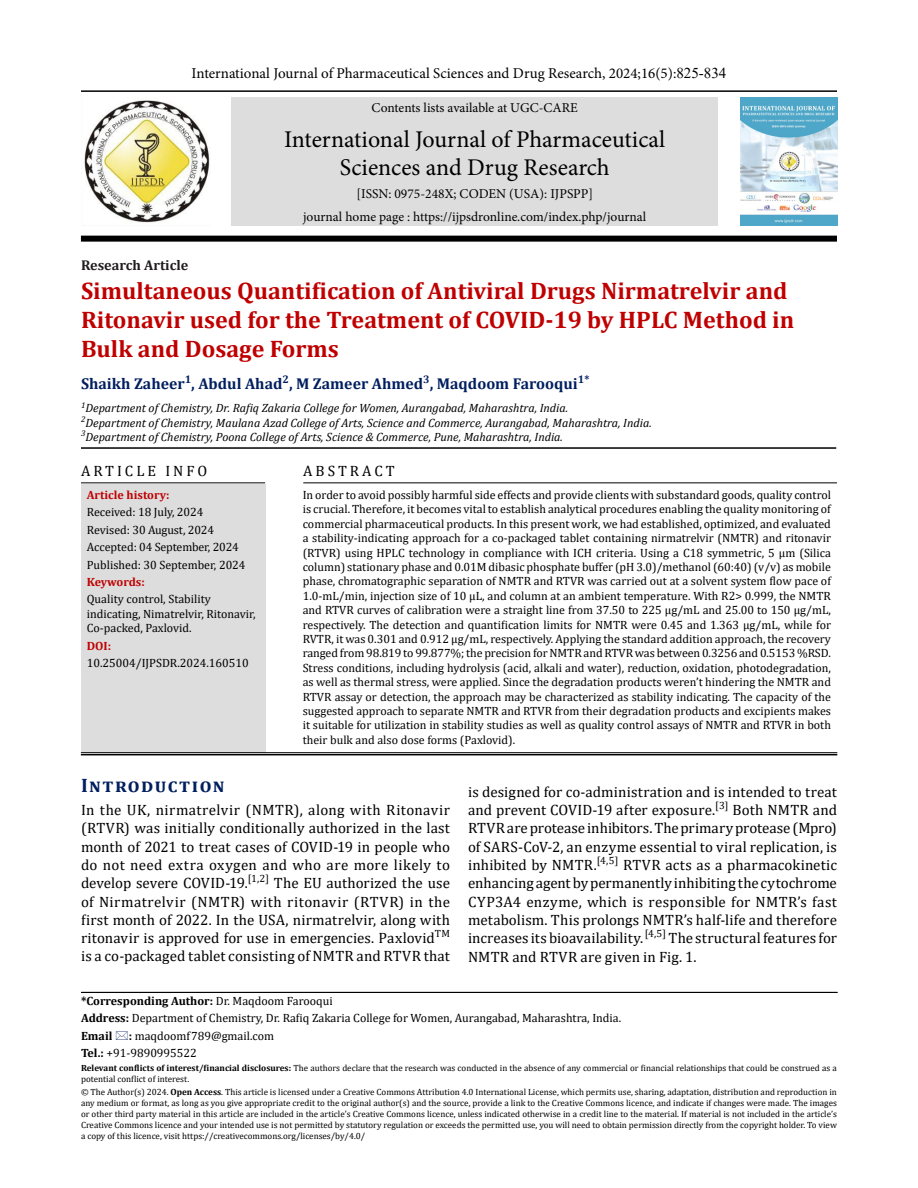
<style>
.page{position:relative;width:918px;height:1188px;background:#fff}
.page>*{position:absolute;margin:0;border:0;box-sizing:border-box;transform-origin:0 0}
.article_head{font:700 24px/28.8px "Cambria";color:#c00000}
.t1{font:24px/27.9px "Minion Pro";color:#000;text-align:center}
.A{font:700 19.5px "Cambria";letter-spacing:.075em;color:#001f5f}
.author{font:700 15.75px "Cambria";color:#001f5f}
.Body_flush{font:15px/18.3px "Cambria";letter-spacing:.01em;color:#000;text-align:justify}
.t2{font:15px "Minion Pro";color:#000}
.Abstract_head{font:15px "Cambria";letter-spacing:.2em;color:#000}
.Subject{font:700 14.25px "Cambria";color:#211d1e}
.t3{font:13.5px "Minion Pro";color:#000}
.Abstract{font:12px/14.4px "Cambria";color:#000;text-align:justify}
.Corresponding_Author{font:12px/14.4px "Cambria";color:#000}
.affiliation{font:italic 12px/14.4px "Cambria";color:#000}
.Corresponding_Author-2{font:700 12px "Cambria";color:#000}
.Corresponding_Author-3{font:700 12px "Cambria";color:#c00000}
.Abstract-2{font:700 12px "Cambria";letter-spacing:-.015em;color:#c00000}
.Corresponding_Author-4{font:9px/10.8px "Cambria";color:#000}
.s1{font-family:"Times New Roman"}
.s2{font-weight:400}
.s3{font-weight:700}
</style>
<div class="page">
<hr style="left:81px;top:447px;width:755px;height:2px;background:#000">
<div style="left:81px;top:484px;width:184px;height:268px;background:#ddd"></div>
<hr style="left:81px;top:992px;width:757px;height:1px;background:#000">
<hr style="left:81px;top:752px;width:756px;height:1px;background:#000">
<hr style="left:81px;top:754px;width:756px;height:1px;background:#000">
<img style="left:740px;top:98px;width:97px;height:128px">
<div style="left:81px;top:236px;width:756px;height:6px;background:#000"></div>
<hr style="left:81px;top:90px;width:756px;height:2px;background:#000">
<img style="left:84px;top:100px;width:126px;height:123px">
<div style="left:231px;top:98px;width:487px;height:128px;background:#ddd"></div>
<hr style="left:303px;top:482px;width:534px;height:1px;background:#000">
<hr style="left:81px;top:482px;width:184px;height:1px;background:#000">
<p class="t2" style="left:192px;top:63px;width:536px">International Journal of Pharmaceutical Sciences and Drug Research, 2024;16(5):<span class="s1">825-834</span></p>
<p class="t3" style="left:372px;top:99px;width:208px">Contents lists available at UGC-CARE</p>
<p class="t1" style="left:284px;top:126px;width:383px">International Journal of Pharmaceutical<br>Sciences and Drug Research</p>
<p class="t3" style="left:356px;top:185px;width:238px">[ISSN: 0975-248X; CODEN (USA): IJPSPP]</p>
<p class="t3" style="left:303px;top:208px;width:345px">journal home page : https://ijpsdronline.com/index.php/journal</p>
<p class="Subject" style="left:81px;top:255px;width:109px">Research Article</p>
<p class="article_head" style="left:81px;top:276px;width:715px">Simultaneous Quantification of Antiviral Drugs Nirmatrelvir and<br>Ritonavir used for the Treatment of COVID-19 by HPLC Method in<br>Bulk and Dosage Forms</p>
<p class="author" style="left:81px;top:373px;width:510px">Shaikh Zaheer<sup>1</sup>, Abdul Ahad<sup>2</sup>, M Zameer Ahmed<sup>3</sup>, Maqdoom Farooqui<sup>1*</sup></p>
<p class="affiliation" style="left:81px;top:401px;width:572px"><sup>1</sup>Department of Chemistry, Dr. Rafiq Zakaria College for Women, Aurangabad, Maharashtra, India.<br><sup>2</sup>Department of Chemistry, Maulana Azad College of Arts, Science and Commerce, Aurangabad, Maharashtra, India.<br><sup>3</sup>Department of Chemistry, Poona College of Arts, Science &amp; Commerce, Pune, Maharashtra, India.</p>
<p class="Abstract_head" style="left:81px;top:463px;width:128px">ARTICLE INFO</p>
<p class="Abstract_head" style="left:303px;top:463px;width:93px">ABSTRACT</p>
<p class="Corresponding_Author-3" style="left:87px;top:486px;width:84px">Article history:</p>
<p class="Corresponding_Author" style="left:87px;top:505px;width:118px">Received: 18 July, 2024</p>
<p class="Corresponding_Author" style="left:87px;top:523px;width:129px">Revised: 30 August, 2024</p>
<p class="Corresponding_Author" style="left:87px;top:540px;width:154px">Accepted: 04 September, 2024</p>
<p class="Corresponding_Author" style="left:87px;top:557px;width:160px">Published: 30 September, 2024</p>
<p class="Abstract-2" style="left:87px;top:573px;width:60px">Keywords:</p>
<p class="Corresponding_Author" style="left:87px;top:592px;width:170px">Quality control, Stability indicating, Nimatrelvir, Ritonavir,<br>Co-packed, Paxlovid.</p>
<p class="Corresponding_Author-3" style="left:87px;top:637px;width:26px">DOI:</p>
<p class="Corresponding_Author" style="left:87px;top:656px;width:164px">10.25004/IJPSDR.2024.160510</p>
<p class="Abstract" style="left:303px;top:488px;width:530px">In order to avoid possibly harmful side effects and provide clients with substandard goods, quality control is crucial. Therefore, it becomes vital to establish analytical procedures enabling the quality monitoring of commercial pharmaceutical products. In this present work, we had established, optimized, and evaluated a stability-indicating approach for a co-packaged tablet containing nirmatrelvir (NMTR) and ritonavir (RTVR) using HPLC technology in compliance with ICH criteria. Using a C18 symmetric, 5 µm (Silica column) stationary phase and 0.01M dibasic phosphate buffer (pH 3.0)/methanol (60:40) (v/v) as mobile phase, chromatographic separation of NMTR and RTVR was carried out at a solvent system flow pace of 1.0-mL/min, injection size of 10 μL, and column at an ambient temperature. With R2&gt; 0.999, the NMTR and RTVR curves of calibration were a straight line from 37.50 to 225 μg/mL and 25.00 to 150 μg/mL, respectively. The detection and quantification limits for NMTR were 0.45 and 1.363 µg/mL, while for RVTR, it was 0.301 and 0.912 µg/mL, respectively. Applying the standard addition approach, the recovery ranged from 98.819 to 99.877%; the precision for NMTR and RTVR was between 0.3256 and 0.5153 %RSD.<br>Stress conditions, including hydrolysis (acid, alkali and water), reduction, oxidation, photodegradation, as well as thermal stress, were applied. Since the degradation products weren’t hindering the NMTR and RTVR assay or detection, the approach may be characterized as stability indicating. The capacity of the suggested approach to separate NMTR and RTVR from their degradation products and excipients makes it suitable for utilization in stability studies as well as quality control assays of NMTR and RTVR in both their bulk and also dose forms (Paxlovid).</p>
<p class="A" style="left:81px;top:772px;width:145px">Introduction</p>
<p class="Body_flush" style="left:81px;top:801px;width:371px">In the UK, nirmatrelvir (NMTR), along with Ritonavir (RTVR) was initially conditionally authorized in the last month of 2021 to treat cases of COVID-19 in people who do not need extra oxygen and who are more likely to develop severe COVID-19.<sup>[1,2]</sup> The EU authorized the use of Nirmatrelvir (NMTR) with ritonavir (RTVR) in the first month of 2022. In the USA, nirmatrelvir, along with ritonavir is approved for use in emergencies. Paxlovid<sup>TM </sup>is a co-packaged tablet consisting of NMTR and RTVR that</p>
<p class="Body_flush" style="left:468px;top:783px;width:371px">is designed for co-administration and is intended to treat and prevent COVID-19 after exposure.<sup>[3]</sup> Both NMTR and RTVR are protease inhibitors. The primary protease (Mpro) of SARS-CoV-2, an enzyme essential to viral replication, is inhibited by NMTR.<sup>[4,5]</sup> RTVR acts as a pharmacokinetic enhancing agent by permanently inhibiting the cytochrome CYP3A4 enzyme, which is responsible for NMTR’s fast metabolism. This prolongs NMTR’s half-life and therefore increases its bioavailability. <sup>[4,5]</sup> The structural features for NMTR and RTVR are given in Fig. 1.</p>
<p class="Corresponding_Author-2" style="left:81px;top:992px;width:253px">*Corresponding Author: <span class="s2">Dr. Maqdoom Farooqui</span></p>
<p class="Corresponding_Author" style="left:81px;top:1011px;width:542px"><span class="s3">Address:</span> Department of Chemistry, Dr. Rafiq Zakaria College for Women, Aurangabad, Maharashtra, India.</p>
<p class="Corresponding_Author-2" style="left:81px;top:1027px;width:33px">Email</p>
<p class="Corresponding_Author" style="left:129px;top:1028px;width:147px"><span class="s3">:</span> maqdoomf789@gmail.com</p>
<p class="Corresponding_Author" style="left:81px;top:1046px;width:117px"><span class="s3">Tel.:</span> +91-9890995522</p>
<p class="Corresponding_Author-4" style="left:81px;top:1062px;width:757px"><span class="s3">Relevant conflicts of interest/financial disclosures:</span> The authors declare that the research was conducted in the absence of any commercial or financial relationships that could be construed as a potential conflict of interest.</p>
<p class="Corresponding_Author-4" style="left:81px;top:1087px;width:758px;text-align:justify">© The Author(s) 2024. <span class="s3">Open Access</span>. This article is licensed under a Creative Commons Attribution 4.0 International License, which permits use, sharing, adaptation, distribution and reproduction in any medium or format, as long as you give appropriate credit to the original author(s) and the source, provide a link to the Creative Commons licence, and indicate if changes were made. The images or other third party material in this article are included in the article’s Creative Commons licence, unless indicated otherwise in a credit line to the material. If material is not included in the article’s Creative Commons licence and your intended use is not permitted by statutory regulation or exceeds the permitted use, you will need to obtain permission directly from the copyright holder. To view a copy of this licence, visit https://creativecommons.org/licenses/by/4.0/</p>
</div>
